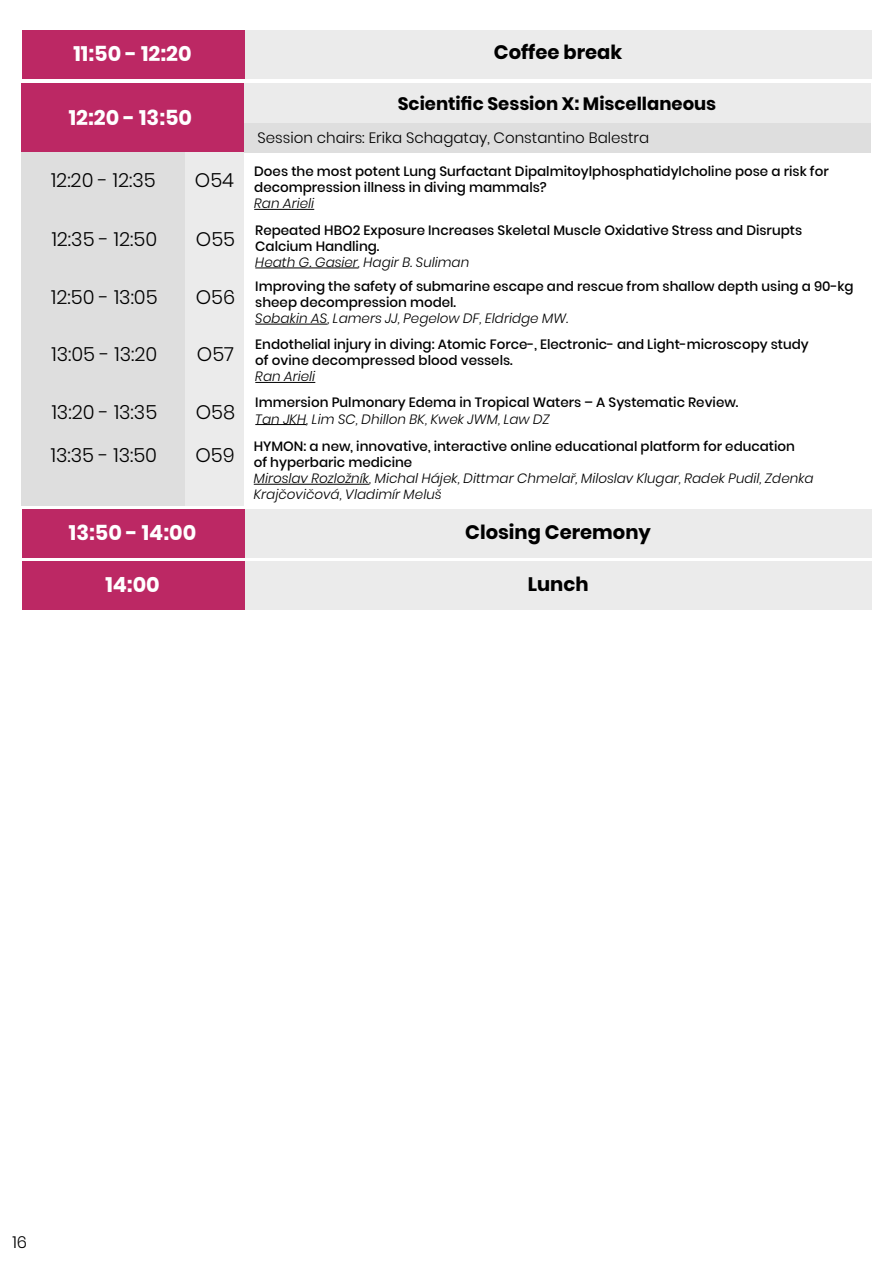
<style>
.page{position:relative;width:893px;height:1263px;background:#fff}
.page>*{position:absolute;margin:0;border:0;box-sizing:border-box;transform-origin:0 0}
.t1{font:700 21px "Poppins";color:#fff}
.t2{font:300 19.5px "Poppins";color:#000}
.t3{font:700 19.5px "Poppins";color:#000}
.t4{font:700 18px "Poppins";color:#000}
.t5{font:300 16.5px "Poppins";color:#000}
.t6{font:300 15px "Poppins";color:#000}
.t7{font:500 13.5px/16.2px "Poppins";color:#000}
.t8{font:italic 300 13.5px/16.2px "Poppins";color:#000}
.s1{font-weight:300;font-style:italic}
</style>
<div class="page">
<div style="left:22px;top:83px;width:222px;height:69px;background:#bc2864"></div>
<div style="left:244px;top:83px;width:626px;height:40px;background:#ebebeb"></div>
<div style="left:244px;top:123px;width:626px;height:29px;background:#dedede"></div>
<div style="left:22px;top:152px;width:163px;height:354px;background:#dedede"></div>
<hr style="left:254px;top:209px;width:60px;height:1px;background:#000">
<hr style="left:255px;top:268px;width:103px;height:1px;background:#000">
<div style="left:185px;top:152px;width:59px;height:354px;background:#ebebeb"></div>
<hr style="left:255px;top:324px;width:72px;height:1px;background:#000">
<hr style="left:255px;top:382px;width:60px;height:1px;background:#000">
<hr style="left:255px;top:424px;width:51px;height:1px;background:#000">
<hr style="left:254px;top:484px;width:115px;height:1px;background:#000">
<div style="left:23px;top:509px;width:222px;height:49px;background:#bc2864"></div>
<div style="left:245px;top:509px;width:626px;height:49px;background:#ebebeb"></div>
<div style="left:23px;top:561px;width:222px;height:49px;background:#bc2864"></div>
<div style="left:245px;top:561px;width:626px;height:49px;background:#ebebeb"></div>
<div style="left:23px;top:30px;width:222px;height:48px;background:#bc2864"></div>
<div style="left:245px;top:30px;width:626px;height:48px;background:#ebebeb"></div>
<hr style="left:892px;top:0;width:1px;height:99px;background:#bc2864">
<h1 class="t1" style="left:73px;top:41px;width:120px">11:50 - 12:20</h1>
<h2 class="t3" style="left:494px;top:41px;width:130px">Coffee break</h2>
<h1 class="t1" style="left:69px;top:106px;width:125px">12:20 - 13:50</h1>
<h3 class="t4" style="left:398px;top:93px;width:320px">Scientific Session X: Miscellaneous</h3>
<p class="t6" style="left:257px;top:129px;width:393px">Session chairs: Erika Schagatay, Constantino Balestra</p>
<h2 class="t2" style="left:51px;top:168px;width:106px">12:20 - 12:35</h2>
<p class="t7" style="left:254px;top:163px;width:576px">Does the most potent Lung Surfactant Dipalmitoylphosphatidylcholine pose a risk for decompression illness in diving mammals?</p>
<p class="t8" style="left:254px;top:196px;width:62px">Ran Arieli</p>
<h2 class="t2" style="left:52px;top:228px;width:107px">12:35 - 12:50</h2>
<p class="t7" style="left:255px;top:222px;width:548px">Repeated HBO2 Exposure Increases Skeletal Muscle Oxidative Stress and Disrupts<br>Calcium Handling.</p>
<p class="t8" style="left:255px;top:254px;width:215px">Heath G. Gasier, Hagir B. Suliman</p>
<h2 class="t2" style="left:195px;top:168px;width:41px">O54</h2>
<h2 class="t2" style="left:196px;top:228px;width:41px">O55</h2>
<h2 class="t2" style="left:51px;top:286px;width:108px">12:50 - 13:05</h2>
<p class="t7" style="left:255px;top:278px;width:600px">Improving the safety of submarine escape and rescue from shallow depth using a 90-kg sheep decompression model.</p>
<p class="t8" style="left:255px;top:310px;width:315px">Sobakin AS, Lamers JJ, Pegelow DF, Eldridge MW.</p>
<h2 class="t2" style="left:196px;top:286px;width:41px">O56</h2>
<h2 class="t2" style="left:52px;top:342px;width:107px">13:05 - 13:20</h2>
<p class="t7" style="left:255px;top:336px;width:555px">Endothelial injury in diving: Atomic Force-, Electronic- and Light-microscopy study of ovine decompressed blood vessels.</p>
<p class="t8" style="left:255px;top:369px;width:62px">Ran Arieli</p>
<h2 class="t2" style="left:197px;top:342px;width:39px">O57</h2>
<h2 class="t2" style="left:52px;top:401px;width:107px">13:20 - 13:35</h2>
<p class="t7" style="left:196px;top:395px;width:544px;text-indent:59px">Immersion Pulmonary Edema in Tropical Waters – A Systematic Review.<br><sup>O58</sup> <span class="s1">Tan JKH, Lim SC, Dhillon BK, Kwek JWM, Law DZ</span></p>
<h2 class="t2" style="left:51px;top:444px;width:108px">13:35 - 13:50</h2>
<p class="t7" style="left:254px;top:438px;width:543px">HYMON: a new, innovative, interactive online educational platform for education of hyperbaric medicine</p>
<p class="t8" style="left:254px;top:470px;width:561px">Miroslav Rozložník, Michal Hájek, Dittmar Chmelař, Miloslav Klugar, Radek Pudil, Zdenka<br>Krajčovičová, Vladimír Meluš</p>
<h2 class="t2" style="left:195px;top:444px;width:41px">O59</h2>
<h1 class="t1" style="left:69px;top:521px;width:129px">13:50 - 14:00</h1>
<h2 class="t3" style="left:465px;top:521px;width:187px">Closing Ceremony</h2>
<h1 class="t1" style="left:105px;top:573px;width:56px">14:00</h1>
<h2 class="t3" style="left:528px;top:573px;width:62px">Lunch</h2>
<p class="t5" style="left:12px;top:1233px;width:16px">16</p>
</div>
